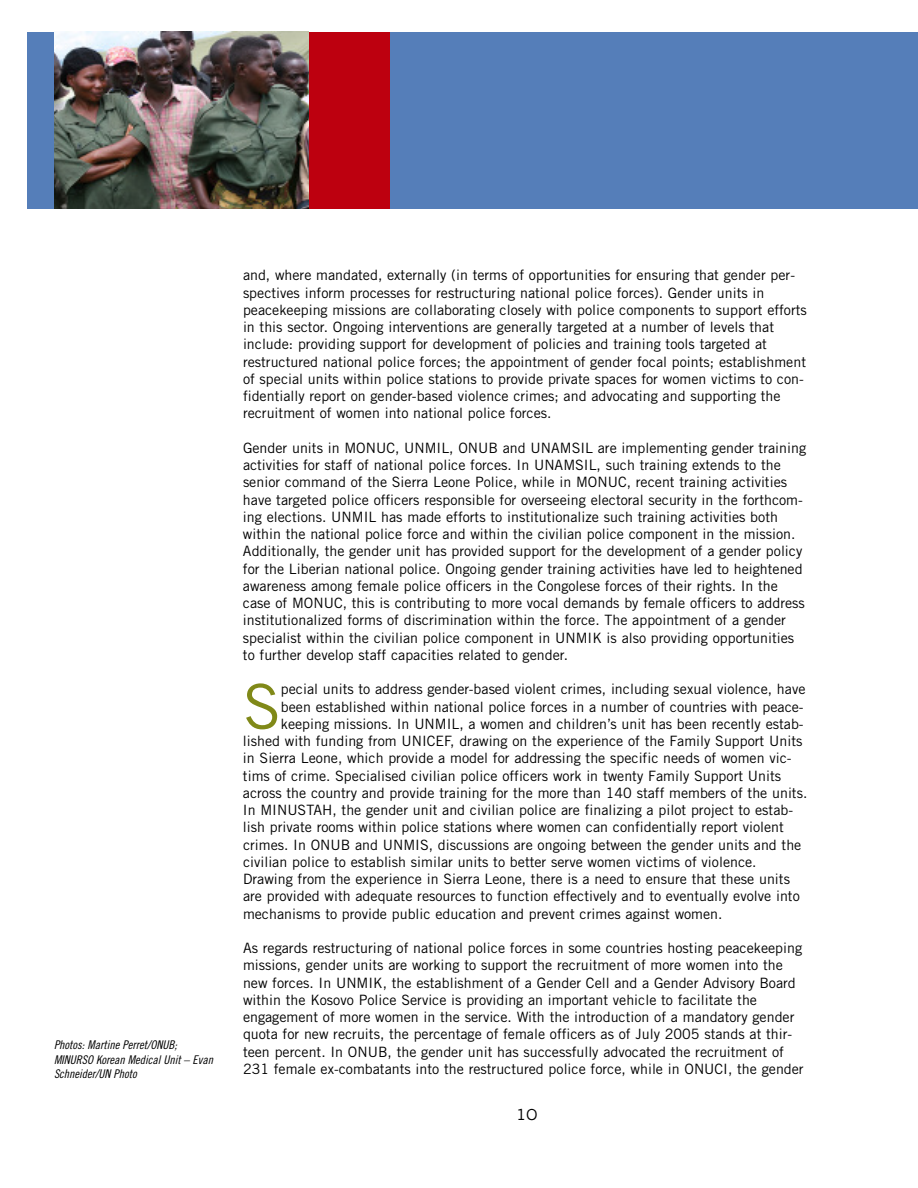
<style>
.page{position:relative;width:918px;height:1188px;background:#fff}
.page>*{position:absolute;margin:0;border:0;box-sizing:border-box;transform-origin:0 0}
.t1{font:61.95px "Trade Gothic";color:#808918}
.t2{font:expanded 15px "Trade Gothic LH";color:#000}
.t3{font:14.25px/17.2px "Trade Gothic";color:#000}
.t4{font:12px/14.2px "Trade Gothic Cond Eighteen Obl";color:#000}
</style>
<div class="page">
<div style="left:27px;top:32px;width:891px;height:177px;background:#557eb9"></div>
<img style="left:54px;top:32px;width:255px;height:176px">
<div style="left:309px;top:32px;width:81px;height:176px;background:#bd000f"></div>
<p class="t4" style="left:54px;top:1039px;width:161px">Photos: Martine Perret/ONUB;<br>MINURSO Korean Medical Unit – Evan<br>Schneider/UN Photo</p>
<p class="t3" style="left:243px;top:268px;width:565px">and, where mandated, externally (in terms of opportunities for ensuring that gender per&shy;spectives inform processes for restructuring national police forces). Gender units in peacekeeping missions are collaborating closely with police components to support efforts in this sector. Ongoing interventions are generally targeted at a number of levels that include: providing support for development of policies and training tools targeted at restructured national police forces; the appointment of gender focal points; establishment of special units within police stations to provide private spaces for women victims to con&shy;fidentially report on gender-based violence crimes; and advocating and supporting the recruitment of women into national police forces.</p>
<p class="t3" style="left:243px;top:440px;width:565px">Gender units in MONUC, UNMIL, ONUB and UNAMSIL are implementing gender training activities for staff of national police forces. In UNAMSIL, such training extends to the senior command of the Sierra Leone Police, while in MONUC, recent training activities have targeted police officers responsible for overseeing electoral security in the forthcom&shy;ing elections. UNMIL has made efforts to institutionalize such training activities both within the national police force and within the civilian police component in the mission.<br>Additionally, the gender unit has provided support for the development of a gender policy for the Liberian national police. Ongoing gender training activities have led to heightened awareness among female police officers in the Congolese forces of their rights. In the case of MONUC, this is contributing to more vocal demands by female officers to address institutionalized forms of discrimination within the force. The appointment of a gender specialist within the civilian police component in UNMIK is also providing opportunities to further develop staff capacities related to gender.</p>
<h1 class="t1" style="left:243px;top:684px;width:39px">S</h1>
<p class="t3" style="left:281px;top:682px;width:526px">pecial units to address gender-based violent crimes, including sexual violence, have</p>
<p class="t3" style="left:281px;top:699px;width:524px">been established within national police forces in a number of countries with peace-</p>
<p class="t3" style="left:281px;top:716px;width:524px">keeping missions. In UNMIL, a women and children’s unit has been recently estab-</p>
<p class="t3" style="left:243px;top:734px;width:561px">lished with funding from UNICEF, drawing on the experience of the Family Support Units</p>
<p class="t3" style="left:243px;top:751px;width:550px">in Sierra Leone, which provide a model for addressing the specific needs of women vic-</p>
<p class="t3" style="left:243px;top:768px;width:540px">tims of crime. Specialised civilian police officers work in twenty Family Support Units</p>
<p class="t3" style="left:243px;top:785px;width:566px">across the country and provide training for the more than 140 staff members of the units.</p>
<p class="t3" style="left:243px;top:803px;width:552px">In MINUSTAH, the gender unit and civilian police are finalizing a pilot project to estab-</p>
<p class="t3" style="left:243px;top:820px;width:542px">lish private rooms within police stations where women can confidentially report violent</p>
<p class="t3" style="left:243px;top:837px;width:560px">crimes. In ONUB and UNMIS, discussions are ongoing between the gender units and the</p>
<p class="t3" style="left:243px;top:854px;width:515px">civilian police to establish similar units to better serve women victims of violence.</p>
<p class="t3" style="left:243px;top:872px;width:549px">Drawing from the experience in Sierra Leone, there is a need to ensure that these units</p>
<p class="t3" style="left:243px;top:889px;width:558px">are provided with adequate resources to function effectively and to eventually evolve into</p>
<p class="t3" style="left:243px;top:906px;width:481px">mechanisms to provide public education and prevent crimes against women.</p>
<p class="t3" style="left:243px;top:941px;width:562px">As regards restructuring of national police forces in some countries hosting peacekeeping missions, gender units are working to support the recruitment of more women into the new forces. In UNMIK, the establishment of a Gender Cell and a Gender Advisory Board within the Kosovo Police Service is providing an important vehicle to facilitate the engagement of more women in the service. With the introduction of a mandatory gender quota for new recruits, the percentage of female officers as of July 2005 stands at thir&shy;teen percent. In ONUB, the gender unit has successfully advocated the recruitment of 231 female ex-combatants into the restructured police force, while in ONUCI, the gender</p>
<p class="t2" style="left:516px;top:1109px;width:23px">10</p>
</div>
